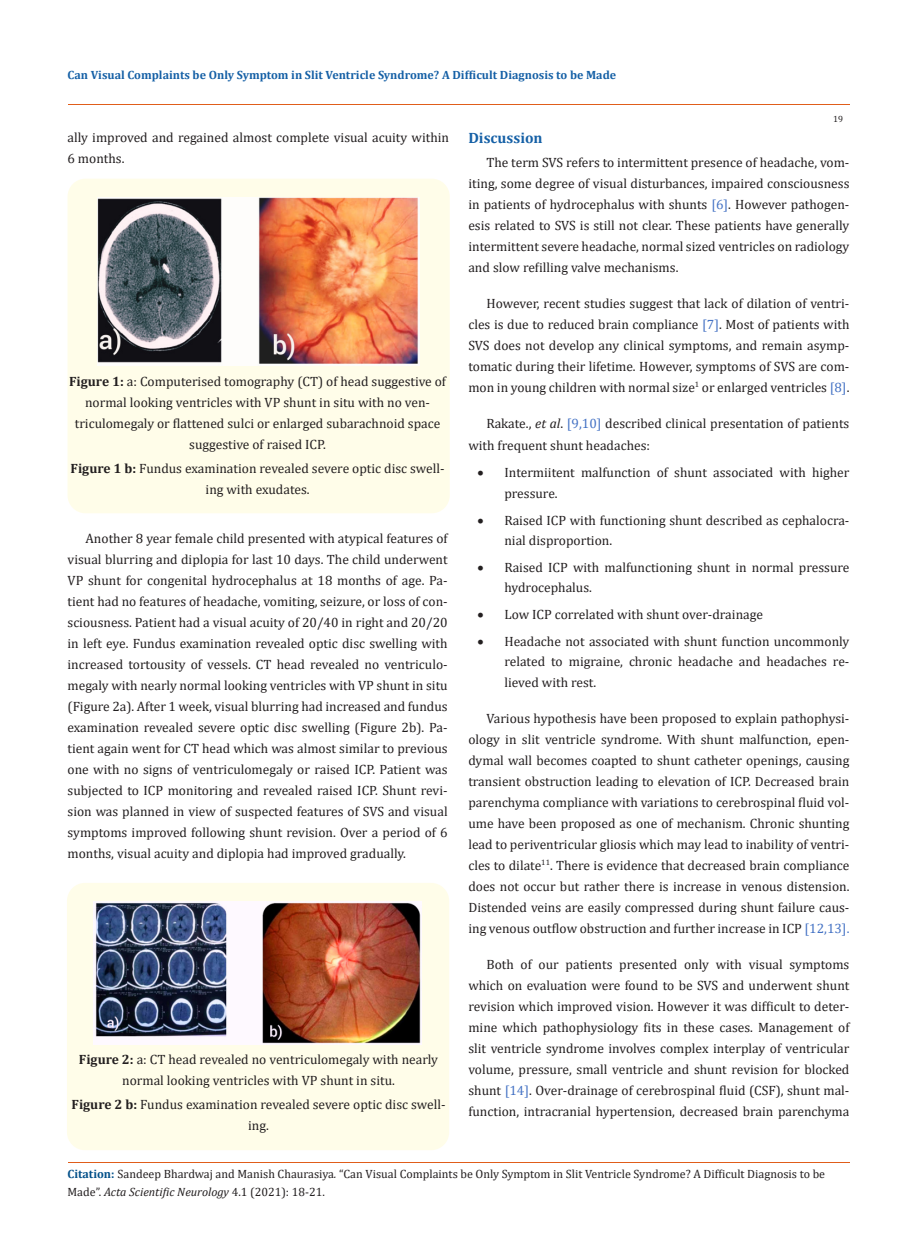
<style>
.page{position:relative;width:917px;height:1260px;background:#fff}
.page>*{position:absolute;margin:0;border:0;box-sizing:border-box;transform-origin:0 0}
.t1{font:700 15px "Cambria";color:#1560a6}
.t2{font:13.5px/21px "Cambria";color:#231f20;text-align:justify}
.t3{font:12px/18px "Cambria";color:#231f20}
.t4{font:700 12px "Cambria";color:#1560a6}
.t5{font:9px "Cambria";color:#231f20}
.s1{font-weight:700}
.s2{color:#4472c4}
.s3{font-style:italic}
.s4{font-weight:700;color:#035089}
</style>
<div class="page">
<div style="left:68px;top:179px;width:382px;height:334px;background:#fffde9;border-radius:18px"></div>
<img style="left:97px;top:198px;width:323px;height:168px">
<div style="left:67px;top:883px;width:382px;height:267px;background:#fffde9;border-radius:18px"></div>
<img style="left:93px;top:902px;width:329px;height:142px">
<hr style="left:68px;top:104px;width:781px;height:1px;background:#e05d1a">
<hr style="left:68px;top:1162px;width:781px;height:1px;background:#e05d1a">
<p class="t4" style="left:68px;top:67px;width:550px">Can Visual Complaints be Only Symptom in Slit Ventricle Syndrome? A Difficult Diagnosis to be Made</p>
<p class="t5" style="left:833px;top:114px;width:11px">19</p>
<p class="t2" style="left:68px;top:127px;width:383px">ally improved and regained almost complete visual acuity within<br>6 months.</p>
<p class="t2" style="left:69px;top:371px;width:378px;text-align:center"><span class="s1">Figure 1:</span> a: Computerised tomography (CT) of head suggestive of normal looking ventricles with VP shunt in situ with no ven&shy;triculomegaly or flattened sulci or enlarged subarachnoid space suggestive of raised ICP.</p>
<p class="t2" style="left:71px;top:458px;width:375px;text-align:center"><span class="s1">Figure 1 b:</span> Fundus examination revealed severe optic disc swell&shy;ing with exudates.</p>
<p class="t2" style="left:68px;top:528px;width:381px;text-indent:18px">Another 8 year female child presented with atypical features of visual blurring and diplopia for last 10 days. The child underwent VP shunt for congenital hydrocephalus at 18 months of age. Pa&shy;tient had no features of headache, vomiting, seizure, or loss of con&shy;sciousness. Patient had a visual acuity of 20/40 in right and 20/20 in left eye. Fundus examination revealed optic disc swelling with increased tortousity of vessels. CT head revealed no ventriculo&shy;megaly with nearly normal looking ventricles with VP shunt in situ (Figure 2a). After 1 week, visual blurring had increased and fundus examination revealed severe optic disc swelling (Figure 2b). Pa&shy;tient again went for CT head which was almost similar to previous one with no signs of ventriculomegaly or raised ICP. Patient was subjected to ICP monitoring and revealed raised ICP. Shunt revi&shy;sion was planned in view of suspected features of SVS and visual symptoms improved following shunt revision. Over a period of 6 months, visual acuity and diplopia had improved gradually.</p>
<p class="t2" style="left:79px;top:1049px;width:360px;text-align:center"><span class="s1">Figure 2:</span> a: CT head revealed no ventriculomegaly with nearly normal looking ventricles with VP shunt in situ.</p>
<p class="t2" style="left:72px;top:1094px;width:375px;text-align:center"><span class="s1">Figure 2 b:</span> Fundus examination revealed severe optic disc swell&shy;ing.</p>
<p class="t1" style="left:468px;top:127px;width:76px">Discussion</p>
<p class="t2" style="left:468px;top:152px;width:382px;text-indent:18px">The term SVS refers to intermittent presence of headache, vom&shy;iting, some degree of visual disturbances, impaired consciousness in patients of hydrocephalus with shunts <span class="s2">[6]</span>. However pathogen&shy;esis related to SVS is still not clear. These patients have generally intermittent severe headache, normal sized ventricles on radiology and slow refilling valve mechanisms.</p>
<p class="t2" style="left:468px;top:293px;width:382px;text-indent:18px">However, recent studies suggest that lack of dilation of ventri&shy;cles is due to reduced brain compliance <span class="s2">[7]</span>. Most of patients with SVS does not develop any clinical symptoms, and remain asymp&shy;tomatic during their lifetime. However, symptoms of SVS are com&shy;mon in young children with normal size<sup>1</sup> or enlarged ventricles <span class="s2">[8]</span>.</p>
<p class="t2" style="left:468px;top:412px;width:382px;line-height:22.5px;text-indent:18px">Rakate., <span class="s3">et al</span>. <span class="s2">[9,10]</span> described clinical presentation of patients with frequent shunt headaches:</p>
<p class="t2" style="left:504px;top:463px;width:346px;line-height:20.2px;text-indent:-27px">• Intermiitent malfunction of shunt associated with higher pressure.</p>
<p class="t2" style="left:504px;top:510px;width:346px;line-height:20.2px;text-indent:-27px">• Raised ICP with functioning shunt described as cephalocra&shy;nial disproportion.</p>
<p class="t2" style="left:504px;top:557px;width:346px;line-height:20.2px;text-indent:-27px">• Raised ICP with malfunctioning shunt in normal pressure hydrocephalus.</p>
<p class="t2" style="left:477px;top:604px;width:287px">• Low ICP correlated with shunt over-drainage</p>
<p class="t2" style="left:504px;top:631px;width:346px;line-height:20.2px;text-indent:-27px">• Headache not associated with shunt function uncommonly related to migraine, chronic headache and headaches re&shy;lieved with rest.</p>
<p class="t2" style="left:468px;top:708px;width:382px;text-indent:18px">Various hypothesis have been proposed to explain pathophysi&shy;ology in slit ventricle syndrome. With shunt malfunction, epen&shy;dymal wall becomes coapted to shunt catheter openings, causing transient obstruction leading to elevation of ICP. Decreased brain parenchyma compliance with variations to cerebrospinal fluid vol&shy;ume have been proposed as one of mechanism. Chronic shunting lead to periventricular gliosis which may lead to inability of ventri&shy;cles to dilate<sup>11</sup>. There is evidence that decreased brain compliance does not occur but rather there is increase in venous distension.<br>Distended veins are easily compressed during shunt failure caus&shy;ing venous outflow obstruction and further increase in ICP <span class="s2">[12,13].</span></p>
<p class="t2" style="left:468px;top:954px;width:382px;text-indent:18px">Both of our patients presented only with visual symptoms which on evaluation were found to be SVS and underwent shunt revision which improved vision. However it was difficult to deter&shy;mine which pathophysiology fits in these cases. Management of slit ventricle syndrome involves complex interplay of ventricular volume, pressure, small ventricle and shunt revision for blocked shunt <span class="s2">[14]</span>. Over-drainage of cerebrospinal fluid (CSF), shunt mal&shy;function, intracranial hypertension, decreased brain parenchyma</p>
<p class="t3" style="left:68px;top:1165px;width:759px"><span class="s4">Citation:</span> Sandeep Bhardwaj and Manish Chaurasiya<span class="s3">.</span> “Can Visual Complaints be Only Symptom in Slit Ventricle Syndrome? A Difficult Diagnosis to be<br>Made”. <span class="s3">Acta Scientific Neurology</span> 4.1 (2021): 18-21.</p>
</div>
